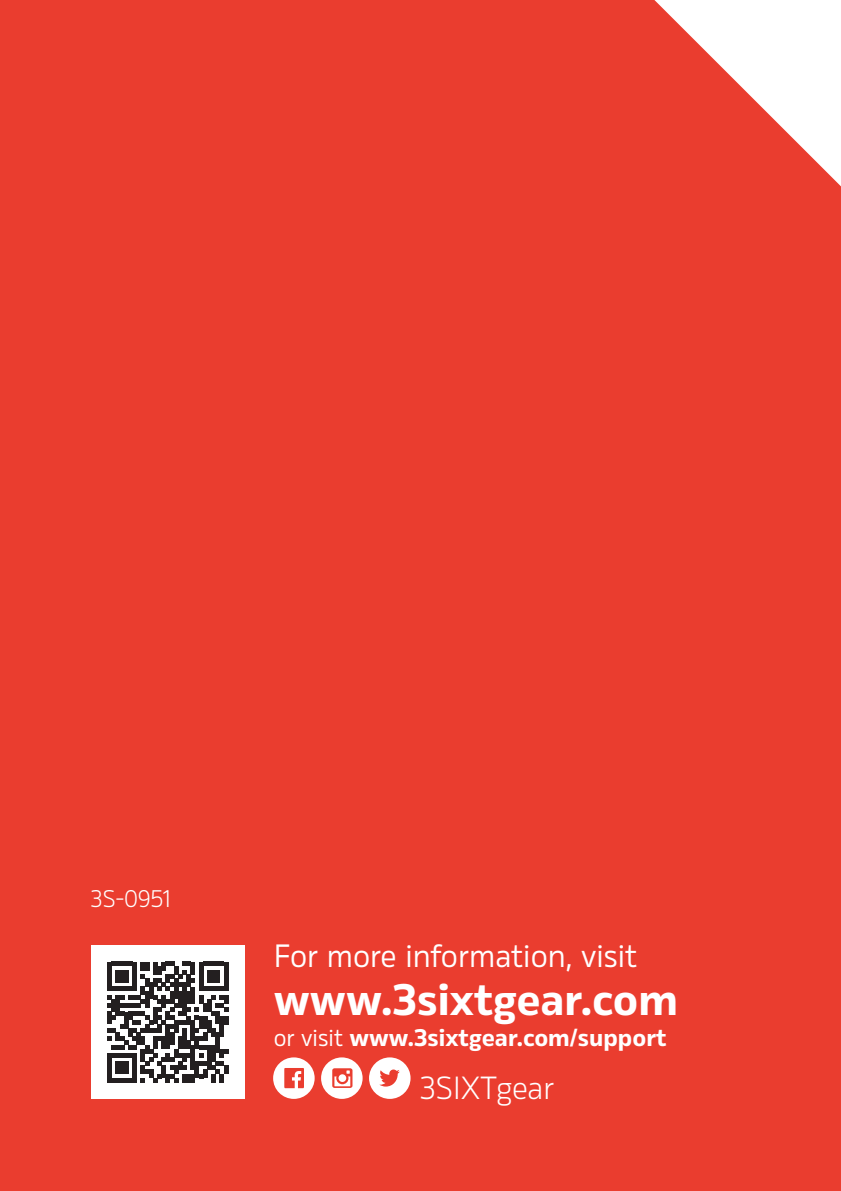
<style>
.page{position:relative;width:841px;height:1191px;background:#fff}
.page>*{position:absolute;margin:0;border:0;box-sizing:border-box;transform-origin:0 0}
.t1{font:700 44px "Rleud";color:#fff}
.t2{font:32.4px "Rleud";color:#fff}
.t3{font:300 32px "Rleud";color:#fff}
.t4{font:700 24px "Rleud";color:#fff}
.t5{font:300 24px "Rleud";letter-spacing:-.01em;color:#fff}
.s1{font-weight:400}
</style>
<div class="page">
<div style="left:0;top:0;width:840px;height:1191px;background:#ea3d2f"></div>
<div style="left:91px;top:945px;width:154px;height:154px;background:#fff"></div>
<svg style="left:108px;top:962px;width:120px;height:120px"></svg>
<svg style="left:321px;top:1057px;width:41px;height:42px"></svg>
<svg style="left:273px;top:1057px;width:41px;height:42px"></svg>
<svg style="left:369px;top:1057px;width:41px;height:42px"></svg>
<div style="left:0;top:2px;width:53px;height:53px;background:#ea3d2f"></div>
<svg style="left:0;top:1187px;width:3px;height:4px"></svg>
<svg style="left:837px;top:1187px;width:4px;height:4px"></svg>
<p class="t5" style="left:91px;top:883px;width:81px">3S-0951</p>
<p class="t2" style="left:273px;top:934px;width:365px">For more information, visit</p>
<p class="t1" style="left:273px;top:968px;width:406px">www.3sixtgear.com</p>
<p class="t4" style="left:273px;top:1021px;width:394px"><span class="s1">or visit</span> www.3sixtgear.com/support</p>
<p class="t3" style="left:420px;top:1067px;width:136px">3SIXTgear</p>
</div>
